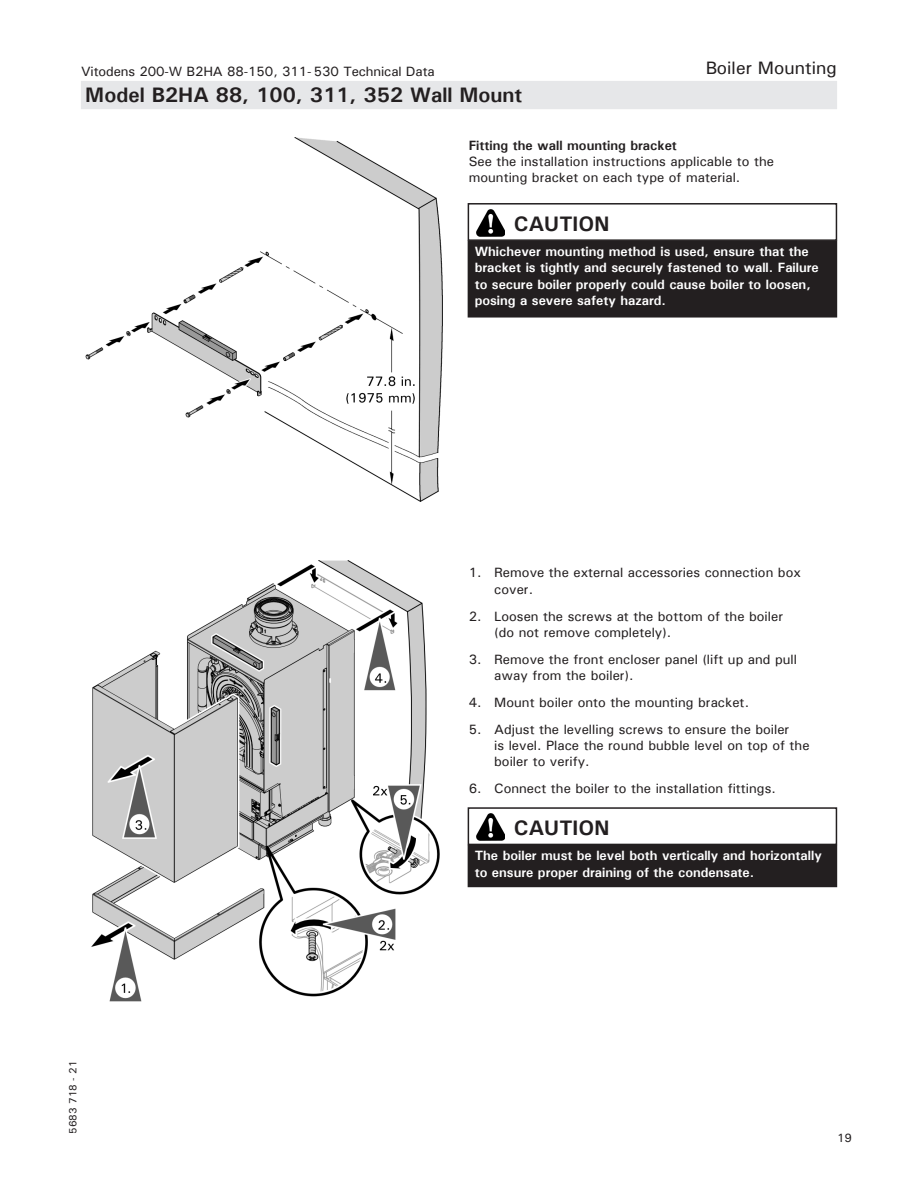
<style>
.page{position:relative;width:918px;height:1188px;background:#fff}
.page>*{position:absolute;margin:0;border:0;box-sizing:border-box;transform-origin:0 0}
.BAR_HEADINGS{font:700 21px "Univers";color:#231f20}
.SECTION_HEADINGS{font:18px "Univers";color:#231f20}
.t1{font:13.5px/16.2px "Univers";color:#231f20}
.t2{font:700 13.5px/16.2px "Univers";color:#fff}
.TOPIC_HEADINGS{font:700 13.5px "Univers";color:#231f20}
.t3{font:12px "Univers";color:#231f20}
.t4{font:10.5px "Univers";color:#231f20}
</style>
<div class="page">
<div style="left:79px;top:79px;width:760px;height:32px;background:#e6e7e9;border:2px solid #fff"></div>
<div style="left:468px;top:203px;width:369px;height:38px;border:2px solid #231f20"></div>
<img style="left:476px;top:209px;width:29px;height:27px">
<div style="left:468px;top:241px;width:368px;height:76px;background:#231f20"></div>
<div style="left:468px;top:241px;width:369px;height:77px;border:2px solid #231f20"></div>
<img style="left:85px;top:138px;width:357px;height:364px">
<div style="left:468px;top:807px;width:369px;height:38px;border:2px solid #231f20"></div>
<img style="left:476px;top:813px;width:29px;height:28px">
<div style="left:468px;top:846px;width:368px;height:40px;background:#231f20"></div>
<div style="left:468px;top:845px;width:369px;height:42px;border:2px solid #231f20"></div>
<img style="left:91px;top:561px;width:349px;height:441px">
<p class="t1" style="left:81px;top:63px;width:355px">Vitodens 200-W B2HA 88-150, 311- 530 Technical Data</p>
<p class="BAR_HEADINGS" style="left:85px;top:82px;width:439px">Model B2HA 88, 100, 311, 352 Wall Mount</p>
<p class="SECTION_HEADINGS" style="left:706px;top:57px;width:133px">Boiler Mounting</p>
<p class="TOPIC_HEADINGS" style="left:469px;top:137px;width:210px">Fitting the wall mounting bracket</p>
<p class="t1" style="left:469px;top:153px;width:307px">See the installation instructions applicable to the</p>
<p class="t1" style="left:469px;top:169px;width:273px">mounting bracket on each type of material.</p>
<p class="BAR_HEADINGS" style="left:514px;top:211px;width:97px">CAUTION</p>
<p class="t2" style="left:475px;top:243px;width:346px">Whichever mounting method is used, ensure that the bracket is tightly and securely fastened to wall. Failure to secure boiler properly could cause boiler to loosen, posing a severe safety hazard.</p>
<p class="t1" style="left:494px;top:564px;width:308px;text-indent:-26px">1. Remove the external accessories connection box cover.</p>
<p class="t1" style="left:469px;top:608px;width:316px">2. Loosen the screws at the bottom of the boiler</p>
<p class="t1" style="left:494px;top:624px;width:179px">(do not remove completely).</p>
<p class="t1" style="left:469px;top:651px;width:330px">3. Remove the front encloser panel (lift up and pull</p>
<p class="t1" style="left:494px;top:667px;width:141px">away from the boiler).</p>
<p class="t1" style="left:469px;top:694px;width:282px">4. Mount boiler onto the mounting bracket.</p>
<p class="t1" style="left:469px;top:721px;width:322px">5. Adjust the levelling screws to ensure the boiler</p>
<p class="t1" style="left:494px;top:737px;width:317px">is level. Place the round bubble level on top of the boiler to verify.</p>
<p class="t1" style="left:469px;top:780px;width:309px">6. Connect the boiler to the installation fittings.</p>
<p class="t4" style="left:66px;top:1134px;width:75px;rotate:-90deg">5683 718 - 21</p>
<p class="BAR_HEADINGS" style="left:514px;top:815px;width:97px">CAUTION</p>
<p class="t2" style="left:475px;top:848px;width:349px">The boiler must be level both vertically and horizontally to ensure proper draining of the condensate.</p>
<p class="t3" style="left:837px;top:1131px;width:17px">19</p>
</div>
